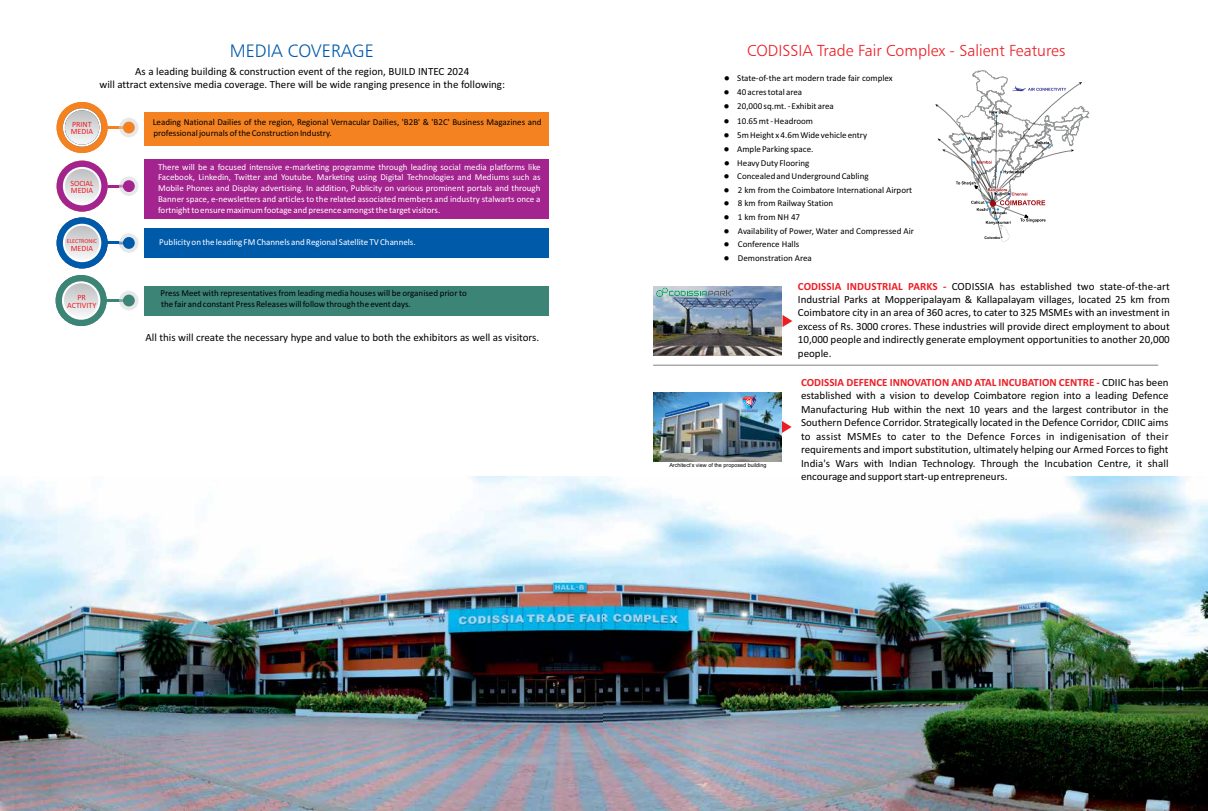
<style>
.page{position:relative;width:1208px;height:811px;background:#fff}
.page>*{position:absolute;margin:0;border:0;box-sizing:border-box;transform-origin:0 0}
.t1{font:18px "Humanist 777 BT Light B";color:#005aaa}
.t2{font:16px "Humanist 777 BT Light B";color:#ed1d24}
.t3{font:11px/13.4px "Calibri";color:#000;text-align:justify}
.t4{font:9px/11px "Calibri";color:#000}
.t5{font:9px/11px "Calibri";color:#fff;text-align:justify}
.t6{font:8px/7.3px "Calibri";color:#ed1d24}
.t7{font:6px "Calibri";color:#ed1d24}
.t8{font:5.5px "Arial";color:#000}
.t9{font:700 3.7px "Arial";color:#000}
.s1{font-weight:700;color:#ed1d24}
</style>
<div class="page">
<hr style="left:104px;top:126px;width:23px;height:3px;background:#f58220">
<img style="left:119px;top:118px;width:20px;height:19px;border-radius:10px">
<div style="left:123px;top:122px;width:12px;height:11px;background:#f58220;border-radius:50%"></div>
<hr style="left:104px;top:185px;width:23px;height:2px;background:#a3238f">
<img style="left:119px;top:176px;width:20px;height:20px;border-radius:10px">
<div style="left:123px;top:180px;width:12px;height:12px;background:#a3238f;border-radius:50%"></div>
<hr style="left:104px;top:241px;width:23px;height:3px;background:#005aaa">
<img style="left:119px;top:233px;width:20px;height:20px;border-radius:10px">
<div style="left:123px;top:237px;width:12px;height:12px;background:#005aaa;border-radius:50%"></div>
<hr style="left:104px;top:299px;width:23px;height:3px;background:#3c8476">
<img style="left:119px;top:291px;width:20px;height:19px;border-radius:10px">
<div style="left:123px;top:295px;width:12px;height:11px;background:#3c8476;border-radius:50%"></div>
<div style="left:57px;top:102px;width:51px;height:51px;background:#f58220;border-radius:50%"></div>
<svg style="left:64px;top:109px;width:36px;height:37px"></svg>
<div style="left:63px;top:108px;width:38px;height:39px;border:2px solid #fff;border-radius:50%"></div>
<svg style="left:57px;top:161px;width:51px;height:51px"></svg>
<svg style="left:64px;top:168px;width:36px;height:36px"></svg>
<div style="left:63px;top:167px;width:38px;height:38px;border:2px solid #fff;border-radius:50%"></div>
<svg style="left:57px;top:217px;width:51px;height:51px"></svg>
<svg style="left:64px;top:225px;width:36px;height:36px"></svg>
<div style="left:63px;top:224px;width:38px;height:38px;border:2px solid #fff;border-radius:50%"></div>
<div style="left:56px;top:275px;width:51px;height:51px;background:#3c8476;border-radius:50%"></div>
<svg style="left:63px;top:282px;width:36px;height:37px"></svg>
<div style="left:62px;top:281px;width:38px;height:39px;border:2px solid #fff;border-radius:50%"></div>
<div style="left:144px;top:112px;width:404px;height:33px;background:#f58220"></div>
<div style="left:144px;top:159px;width:404px;height:60px;background:#a3238f"></div>
<div style="left:144px;top:228px;width:404px;height:30px;background:#005aaa"></div>
<div style="left:144px;top:286px;width:404px;height:29px;background:#3c8476"></div>
<img style="left:0;top:476px;width:1208px;height:335px">
<svg style="left:782px;top:421px;width:9px;height:12px"></svg>
<img style="left:654px;top:392px;width:128px;height:70px">
<svg style="left:665px;top:402px;width:44px;height:15px"></svg>
<hr style="left:653px;top:365px;width:505px;height:1px;background:#808285">
<img style="left:654px;top:286px;width:127px;height:70px">
<svg style="left:782px;top:315px;width:10px;height:12px"></svg>
<svg style="left:741px;top:395px;width:16px;height:17px"></svg>
<svg style="left:656px;top:287px;width:77px;height:10px"></svg>
<svg style="left:935px;top:70px;width:155px;height:172px"></svg>
<div style="left:990px;top:200px;width:6px;height:7px;background:#9e0b0f;border-radius:50%"></div>
<h1 class="t1" style="left:230px;top:40px;width:145px">MEDIA COVERAGE</h1>
<p class="t3" style="left:99px;top:64px;width:407px;text-align:center">As a leading building &amp; construction event of the region, BUILD INTEC 2024<br>will attract extensive media coverage. There will be wide ranging presence in the following:</p>
<p class="t6" style="left:71px;top:120px;width:24px">PRINT<br>MEDIA</p>
<p class="t4" style="left:153px;top:116px;width:390px">Leading National Dailies of the region, Regional Vernacular Dailies, 'B2B' &amp; 'B2C' Business Magazines and professional journals of the Construction Industry.</p>
<h2 class="t2" style="left:747px;top:41px;width:320px">CODISSIA Trade Fair Complex - Salient Features</h2>
<p class="t4" style="left:724px;top:72px;width:170px">● State-of-the art modern trade fair complex</p>
<p class="t4" style="left:724px;top:86px;width:80px">● 40 acres total area</p>
<p class="t4" style="left:724px;top:101px;width:111px">● 20,000 sq.mt. - Exhibit area</p>
<p class="t4" style="left:724px;top:143px;width:91px">● Ample Parking space.</p>
<p class="t4" style="left:724px;top:115px;width:91px">● 10.65 mt - Headroom</p>
<p class="t4" style="left:724px;top:129px;width:145px">● 5m Height x 4.6m Wide vehicle entry</p>
<p class="t6" style="left:70px;top:179px;width:25px;line-height:7.6px">SOCIAL<br>MEDIA</p>
<p class="t7" style="left:67px;top:237px;width:32px">ELECTRONIC</p>
<p class="t6" style="left:71px;top:244px;width:24px">MEDIA</p>
<p class="t5" style="left:158px;top:161px;width:384px">There will be a focused intensive e-marketing programme through leading social media platforms like Facebook, Linkedin, Twitter and Youtube. Marketing using Digital Technologies and Mediums such as Mobile Phones and Display advertising. In addition, Publicity on various prominent portals and through Banner space, e-newsletters and articles to the related associated members and industry stalwarts once a fortnight to ensure maximum footage and presence amongst the target visitors.</p>
<p class="t5" style="left:159px;top:236px;width:258px">Publicity on the leading FM Channels and Regional Satellite TV Channels.</p>
<p class="t4" style="left:724px;top:157px;width:87px">● Heavy Duty Flooring</p>
<p class="t4" style="left:724px;top:171px;width:146px">● Concealed and Underground Cabling</p>
<p class="t4" style="left:724px;top:184px;width:190px">● 2 km from the Coimbatore International Airport</p>
<p class="t4" style="left:724px;top:198px;width:111px">● 8 km from Railway Station</p>
<p class="t4" style="left:724px;top:211px;width:78px">● 1 km from NH 47</p>
<p class="t4" style="left:724px;top:238px;width:77px">● Conference Halls</p>
<p class="t4" style="left:724px;top:252px;width:89px">● Demonstration Area</p>
<p class="t4" style="left:724px;top:225px;width:191px">● Availability of Power, Water and Compressed Air</p>
<p class="t9" style="left:984px;top:235px;width:17px">Colombo</p>
<p class="t6" style="left:67px;top:293px;width:31px;line-height:7.7px;text-align:center">PR<br>ACTIVITY</p>
<p class="t4" style="left:161px;top:287px;width:308px">Press Meet with representatives from leading media houses will be organised prior to the fair and constant Press Releases will follow through the event days.</p>
<p class="t3" style="left:145px;top:331px;width:395px">All this will create the necessary hype and value to both the exhibitors as well as visitors.</p>
<p class="t8" style="left:669px;top:461px;width:99px">Architect’s view of the proposed building</p>
<p class="t3" style="left:798px;top:279px;width:373px"><span class="s1">CODISSIA INDUSTRIAL PARKS -</span> CODISSIA has established two state-of-the-art Industrial Parks at Mopperipalayam &amp; Kallapalayam villages, located 25 km from Coimbatore city in an area of 360 acres, to cater to 325 MSMEs with an investment in excess of Rs. 3000 crores. These industries will provide direct employment to about 10,000 people and indirectly generate employment opportunities to another 20,000 people.</p>
<p class="t3" style="left:801px;top:375px;width:369px"><span class="s1">CODISSIA DEFENCE INNOVATION AND ATAL INCUBATION CENTRE -</span> CDIIC has been established with a vision to develop Coimbatore region into a leading Defence Manufacturing Hub within the next 10 years and the largest contributor in the Southern Defence Corridor. Strategically located in the Defence Corridor, CDIIC aims to assist MSMEs to cater to the Defence Forces in indigenisation of their requirements and import substitution, ultimately helping our Armed Forces to fight India's Wars with Indian Technology. Through the Incubation Centre, it shall encourage and support start-up entrepreneurs.</p>
</div>
